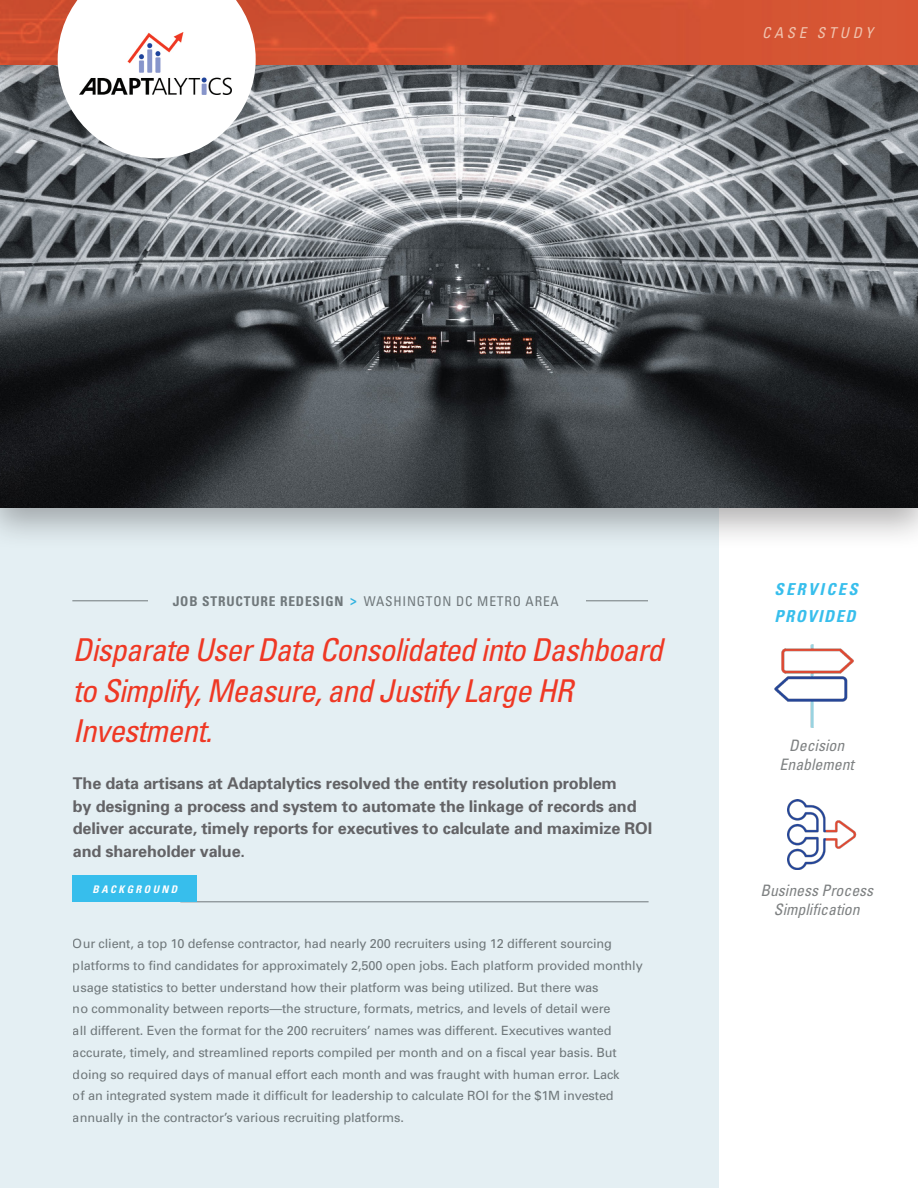
<style>
.page{position:relative;width:918px;height:1188px;background:#fff}
.page>*{position:absolute;margin:0;border:0;box-sizing:border-box;transform-origin:0 0}
.t1{font:italic condensed 31.5px/40.5px "Univers";letter-spacing:-.025em;color:#ef3824}
.t2{font:italic 700 condensed 16.5px "Univers";letter-spacing:.14em;color:#37beec}
.t3{font:italic 700 condensed 16.5px "Univers";letter-spacing:.09em;color:#37beec}
.t4{font:700 16.2px/22.5px "Univers";letter-spacing:-.01em;color:#636366}
.t5{font:italic condensed 15.75px/19.5px "Univers";color:#7e8182;text-align:center}
.t6{font:italic condensed 15px "Univers";letter-spacing:.24em;color:#f0c2ad}
.t7{font:condensed 13.5px "Univers";letter-spacing:.06em;color:#7e8182}
.t8{font:12.75px/21.8px "Univers";letter-spacing:-.01em;color:#7e8182}
.t9{font:italic 700 condensed 10.5px "Univers";letter-spacing:.23em;color:#fff}
.s1{font-weight:700}
.s2{font-weight:700;color:#37beec}
</style>
<div class="page">
<div style="left:0;top:467px;width:718px;height:721px;background:#e4eff3"></div>
<div style="left:0;top:41px;width:918px;height:509px;background:#231f20;opacity:.35"></div>
<img style="left:0;top:89px;width:918px;height:419px">
<div style="left:0;top:0;width:918px;height:89px;background:#231f20;opacity:.25"></div>
<div style="left:0;top:0;width:918px;height:65px;background:#d15132"></div>
<hr style="left:180px;top:902px;width:469px;height:1px;background:#7e8182">
<div style="left:73px;top:875px;width:124px;height:27px;background:#37beec"></div>
<svg style="left:58px;top:0;width:198px;height:158px"></svg>
<img style="left:80px;top:33px;width:152px;height:61px">
<hr style="left:72px;top:601px;width:576px;height:1px;background:#7e8182">
<div style="left:148px;top:580px;width:438px;height:41px;background:#e4eff3"></div>
<img style="left:774px;top:645px;width:80px;height:83px">
<img style="left:787px;top:800px;width:69px;height:69px">
<p class="t6" style="left:762px;top:24px;width:112px">CASE STUDY</p>
<p class="t7" style="left:173px;top:593px;width:388px"><span class="s1">JOB STRUCTURE REDESIGN</span> <span class="s2">&gt;</span> WASHINGTON DC METRO AREA</p>
<p class="t1" style="left:73px;top:629px;width:592px">Disparate User Data Consolidated into Dashboard to Simplify, Measure, and Justify Large HR<br>Investment.</p>
<p class="t4" style="left:73px;top:772px;width:581px">The data artisans at Adaptalytics resolved the entity resolution problem<br>by designing a process and system to automate the linkage of records and deliver accurate, timely reports for executives to calculate and maximize ROI and shareholder value.</p>
<p class="t9" style="left:93px;top:883px;width:86px">BACKGROUND</p>
<p class="t8" style="left:73px;top:933px;width:571px">Our client, a top 10 defense contractor, had nearly 200 recruiters using 12 different sourcing platforms to find candidates for approximately 2,500 open jobs. Each platform provided monthly usage statistics to better understand how their platform was being utilized. But there was<br>no commonality between reports—the structure, formats, metrics, and levels of detail were<br>all different. Even the format for the 200 recruiters’ names was different. Executives wanted accurate, timely, and streamlined reports compiled per month and on a fiscal year basis. But doing so required days of manual effort each month and was fraught with human error. Lack<br>of an integrated system made it difficult for leadership to calculate ROI for the $1M invested annually in the contractor’s various recruiting platforms.</p>
<p class="t2" style="left:775px;top:579px;width:85px">SERVICES</p>
<p class="t3" style="left:775px;top:606px;width:82px">PROVIDED</p>
<p class="t5" style="left:780px;top:735px;width:76px">Decision<br>Enablement</p>
<p class="t5" style="left:760px;top:880px;width:114px">Business Process<br>Simplification</p>
</div>
